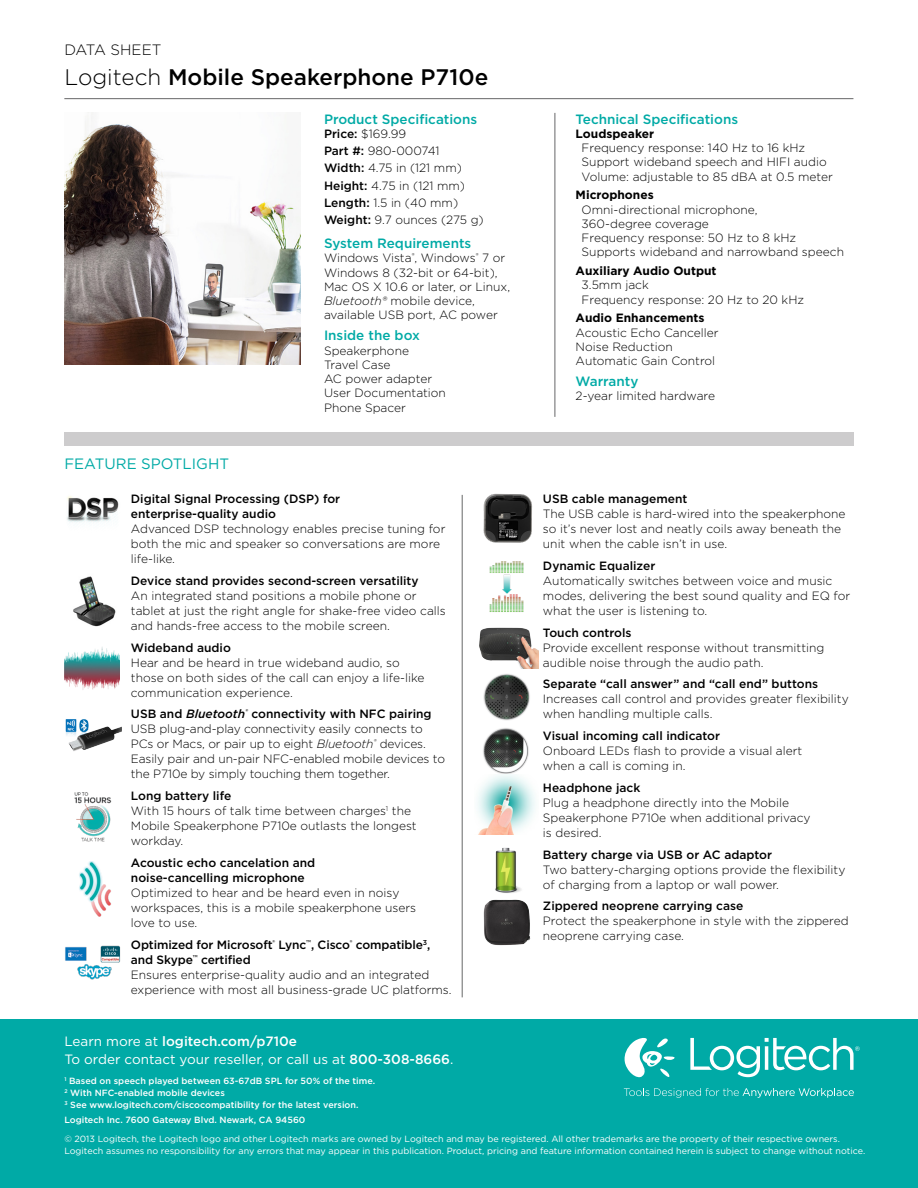
<style>
.page{position:relative;width:918px;height:1188px;background:#fff}
.page>*{position:absolute;margin:0;border:0;box-sizing:border-box;transform-origin:0 0}
.t1{font:500 22.5px "Gotham";color:#000}
.t2{font:15px "Gotham";color:#00aaa6}
.t3{font:300 15px "Gotham";color:#000}
.t4{font:500 13.5px "Gotham";color:#00aaa6}
.t5{font:13.5px "Gotham";color:#fff}
.t6{font:500 13.5px "Gotham";color:#fff}
.t7{font:300 12px/15px "Gotham";color:#000}
.t8{font:700 12px "Gotham";color:#000}
.t9{font:9px/12px "Gotham";color:#fff}
.t10{font:500 9px "Gotham";color:#fff}
.s1{font-weight:300}
.s2{font-weight:500}
.s3{font-style:italic}
.s4{font-weight:500;font-style:italic}
.s5{font-weight:400}
</style>
<div class="page">
<div style="left:0;top:1019px;width:918px;height:169px;background:#00aaa6"></div>
<div style="left:64px;top:432px;width:789px;height:14px;background:#cdcccd"></div>
<hr style="left:462px;top:495px;width:1px;height:502px;background:#666768">
<hr style="left:64px;top:98px;width:789px;height:1px;background:#666768">
<img style="left:64px;top:113px;width:236px;height:251px">
<img style="left:67px;top:496px;width:52px;height:27px">
<img style="left:64px;top:647px;width:56px;height:43px">
<img style="left:74px;top:792px;width:38px;height:50px">
<img style="left:79px;top:861px;width:32px;height:55px">
<img style="left:483px;top:493px;width:49px;height:50px">
<img style="left:489px;top:561px;width:35px;height:51px">
<img style="left:479px;top:627px;width:60px;height:42px">
<img style="left:483px;top:728px;width:46px;height:47px">
<svg style="left:624px;top:1088px;width:230px;height:10px"></svg>
<svg style="left:690px;top:1038px;width:170px;height:39px"></svg>
<svg style="left:624px;top:1038px;width:51px;height:40px"></svg>
<hr style="left:555px;top:113px;width:1px;height:304px;background:#666768">
<img style="left:65px;top:945px;width:56px;height:35px">
<img style="left:495px;top:847px;width:27px;height:46px">
<img style="left:483px;top:899px;width:48px;height:47px">
<img style="left:477px;top:775px;width:58px;height:60px">
<img style="left:73px;top:576px;width:43px;height:51px">
<img style="left:65px;top:719px;width:57px;height:32px">
<img style="left:483px;top:674px;width:47px;height:47px">
<p class="t3" style="left:64px;top:41px;width:99px">DATA SHEET</p>
<p class="t1" style="left:64px;top:64px;width:425px"><span class="s1">Logitech</span> Mobile Speakerphone P710e</p>
<p class="t2" style="left:64px;top:454px;width:166px">FEATURE SPOTLIGHT</p>
<p class="t4" style="left:324px;top:111px;width:155px">Product Specifications</p>
<p class="t7" style="left:324px;top:126px;width:84px"><span class="s2">Price:</span> $169.99</p>
<p class="t7" style="left:324px;top:143px;width:117px"><span class="s2">Part #:</span> 980-000741</p>
<p class="t7" style="left:324px;top:161px;width:139px"><span class="s2">Width:</span> 4.75 in (121 mm)</p>
<p class="t7" style="left:324px;top:178px;width:143px"><span class="s2">Height:</span> 4.75 in (121 mm)</p>
<p class="t7" style="left:324px;top:195px;width:136px"><span class="s2">Length:</span> 1.5 in (40 mm)</p>
<p class="t7" style="left:324px;top:212px;width:161px"><span class="s2">Weight:</span> 9.7 ounces (275 g)</p>
<p class="t4" style="left:324px;top:235px;width:149px">System Requirements</p>
<p class="t7" style="left:324px;top:251px;width:188px;line-height:14.2px">Windows Vista<sup>®</sup>, Windows<sup>®</sup> 7 or<br>Windows 8 (32-bit or 64-bit),<br>Mac OS X 10.6 or later, or Linux,<br><span class="s3">Bluetooth®</span> mobile device, available USB port, AC power</p>
<p class="t4" style="left:324px;top:327px;width:97px">Inside the box</p>
<p class="t7" style="left:324px;top:343px;width:87px">Speakerphone</p>
<p class="t7" style="left:324px;top:357px;width:68px">Travel Case</p>
<p class="t7" style="left:324px;top:371px;width:110px">AC power adapter</p>
<p class="t7" style="left:324px;top:386px;width:123px">User Documentation</p>
<p class="t7" style="left:324px;top:400px;width:83px">Phone Spacer</p>
<p class="t7" style="left:131px;top:491px;width:316px"><span class="s2">Digital Signal Processing (DSP) for enterprise-quality audio<br></span>Advanced DSP technology enables precise tuning for both the mic and speaker so conversations are more life-like.</p>
<p class="t7" style="left:131px;top:573px;width:316px"><span class="s2">Device stand provides second-screen versatility<br></span>An integrated stand positions a mobile phone or tablet at just the right angle for shake-free video calls and hands-free access to the mobile screen.</p>
<p class="t7" style="left:131px;top:640px;width:295px"><span class="s2">Wideband audio<br></span>Hear and be heard in true wideband audio, so those on both sides of the call can enjoy a life-like communication experience.</p>
<p class="t7" style="left:131px;top:707px;width:316px"><span class="s2">USB and</span> <span class="s4">Bluetooth</span><sup>®</sup> <span class="s2">connectivity with NFC pairing </span>USB plug-and-play connectivity easily connects to PCs or Macs, or pair up to eight <span class="s3">Bluetooth</span><sup>®</sup> devices.<br>Easily pair and un-pair NFC-enabled mobile devices to the P710e by simply touching them together.</p>
<p class="t7" style="left:131px;top:788px;width:287px"><span class="s2">Long battery life<br></span>With 15 hours of talk time between charges<sup>1</sup> the<br>Mobile Speakerphone P710e outlasts the longest workday.</p>
<p class="t7" style="left:131px;top:855px;width:287px"><span class="s2">Acoustic echo cancelation and<br>noise-cancelling microphone<br></span>Optimized to hear and be heard even in noisy workspaces, this is a mobile speakerphone users love to use.</p>
<p class="t7" style="left:131px;top:937px;width:322px"><span class="s2">Optimized for Microsoft</span><sup>®</sup> <span class="s2">Lync</span><sup>™</sup><span class="s2">, Cisco</span><sup>®</sup> <span class="s2">compatible</span><sup>3</sup><span class="s2">, and Skype</span><sup>™</sup> <span class="s2">certified<br></span>Ensures enterprise-quality audio and an integrated experience with most all business-grade UC platforms.</p>
<p class="t6" style="left:64px;top:1033px;width:234px"><span class="s5">Learn more at</span> logitech.com/p710e</p>
<p class="t5" style="left:64px;top:1051px;width:391px">To order contact your reseller, or call us at <span class="s2">800-308-8666</span>.</p>
<p class="t4" style="left:576px;top:111px;width:164px">Technical Specifications</p>
<p class="t8" style="left:576px;top:126px;width:80px">Loudspeaker</p>
<p class="t7" style="left:582px;top:140px;width:225px">Frequency response: 140 Hz to 16 kHz</p>
<p class="t7" style="left:582px;top:155px;width:247px">Support wideband speech and HIFI audio</p>
<p class="t7" style="left:582px;top:169px;width:253px">Volume: adjustable to 85 dBA at 0.5 meter</p>
<p class="t8" style="left:576px;top:188px;width:80px">Microphones</p>
<p class="t7" style="left:582px;top:202px;width:177px;line-height:14.2px">Omni-directional microphone,<br>360-degree coverage</p>
<p class="t7" style="left:582px;top:230px;width:216px">Frequency response: 50 Hz to 8 kHz</p>
<p class="t7" style="left:582px;top:245px;width:264px">Supports wideband and narrowband speech</p>
<p class="t8" style="left:576px;top:264px;width:142px">Auxiliary Audio Output</p>
<p class="t7" style="left:582px;top:278px;width:69px">3.5mm jack</p>
<p class="t7" style="left:582px;top:292px;width:224px">Frequency response: 20 Hz to 20 kHz</p>
<p class="t8" style="left:576px;top:311px;width:130px">Audio Enhancements</p>
<p class="t7" style="left:576px;top:325px;width:144px">Acoustic Echo Canceller</p>
<p class="t7" style="left:576px;top:339px;width:99px">Noise Reduction</p>
<p class="t7" style="left:576px;top:353px;width:141px">Automatic Gain Control</p>
<p class="t4" style="left:576px;top:373px;width:64px">Warranty</p>
<p class="t7" style="left:576px;top:389px;width:141px">2-year limited hardware</p>
<p class="t7" style="left:543px;top:491px;width:304px"><span class="s2">USB cable management<br></span>The USB cable is hard-wired into the speakerphone so it’s never lost and neatly coils away beneath the unit when the cable isn’t in use.</p>
<p class="t7" style="left:543px;top:558px;width:309px"><span class="s2">Dynamic Equalizer<br></span>Automatically switches between voice and music modes, delivering the best sound quality and EQ for what the user is listening to.</p>
<p class="t7" style="left:543px;top:625px;width:283px"><span class="s2">Touch controls<br></span>Provide excellent response without transmitting audible noise through the audio path.</p>
<p class="t7" style="left:543px;top:677px;width:307px"><span class="s2">Separate “call answer” and “call end” buttons<br></span>Increases call control and provides greater flexibility when handling multiple calls.</p>
<p class="t7" style="left:543px;top:728px;width:261px"><span class="s2">Visual incoming call indicator<br></span>Onboard LEDs flash to provide a visual alert when a call is coming in.</p>
<p class="t7" style="left:543px;top:780px;width:269px"><span class="s2">Headphone jack<br></span>Plug a headphone directly into the Mobile<br>Speakerphone P710e when additional privacy is desired.</p>
<p class="t7" style="left:543px;top:847px;width:304px"><span class="s2">Battery charge via USB or AC adaptor<br></span>Two battery-charging options provide the flexibility of charging from a laptop or wall power.</p>
<p class="t7" style="left:543px;top:899px;width:307px"><span class="s2">Zippered neoprene carrying case<br></span>Protect the speakerphone in style with the zippered neoprene carrying case.</p>
<p class="t10" style="left:64px;top:1075px;width:312px"><sup>1</sup> Based on speech played between 63-67dB SPL for 50% of the time.</p>
<p class="t10" style="left:64px;top:1087px;width:162px"><sup>2</sup> With NFC-enabled mobile devices</p>
<p class="t10" style="left:64px;top:1099px;width:296px"><sup>3</sup> See www.logitech.com/ciscocompatibility for the latest version.</p>
<p class="t10" style="left:64px;top:1114px;width:243px">Logitech Inc. 7600 Gateway Blvd. Newark, CA 94560</p>
<p class="t9" style="left:64px;top:1132px;width:803px">© 2013 Logitech, the Logitech logo and other Logitech marks are owned by Logitech and may be registered. All other trademarks are the property of their respective owners.<br>Logitech assumes no responsibility for any errors that may appear in this publication. Product, pricing and feature information contained herein is subject to change without notice.</p>
</div>
